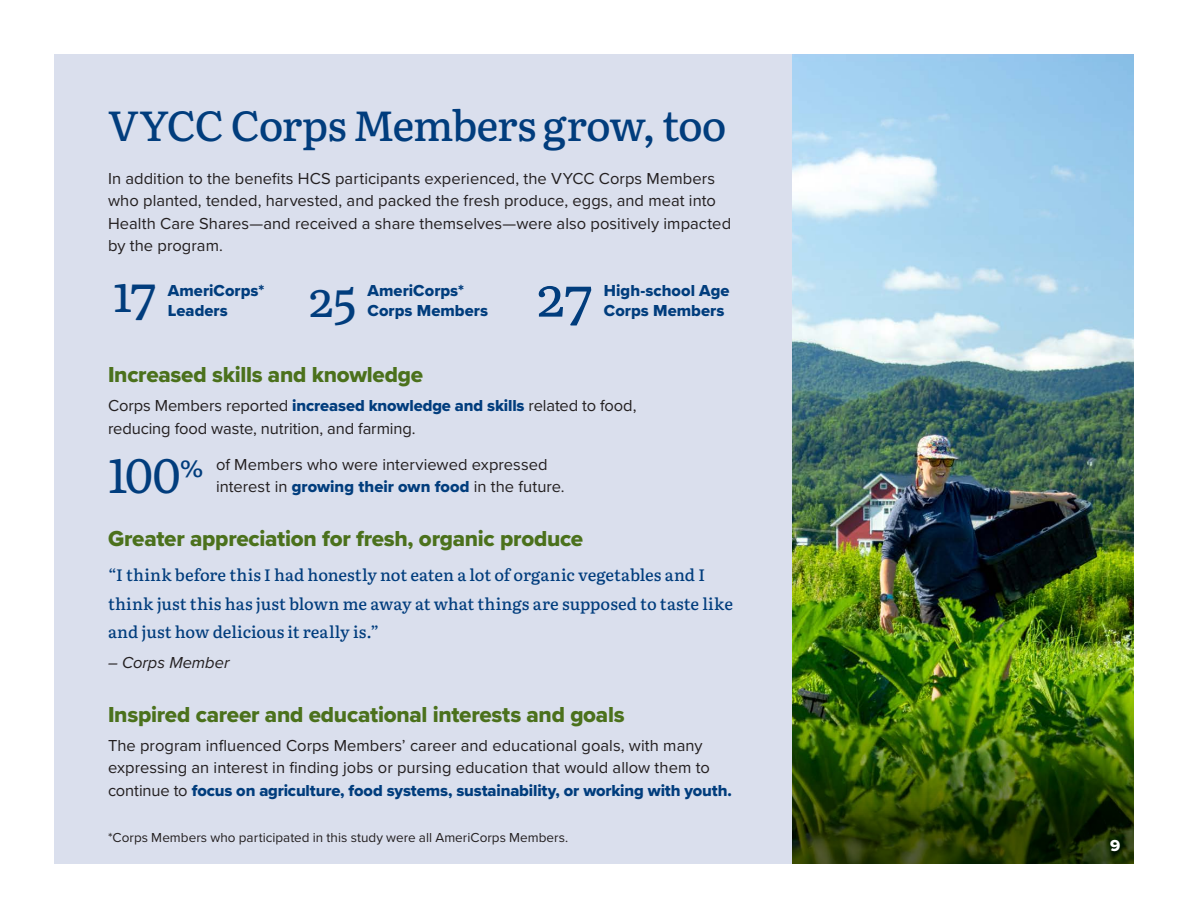
<style>
.page{position:relative;width:1188px;height:918px;background:#fff}
.page>*{position:absolute;margin:0;border:0;box-sizing:border-box;transform-origin:0 0}
.t1{font:54px "Literata";color:#013d7d}
.t2{font:49.5px "Literata";color:#013d7d}
.t3{font:48px "Literata";color:#013d7d}
.t4{font:500 42px "Literata";letter-spacing:-.03em;color:#013d7d}
.t5{font:22.5px "Proxima Nova Extrabld";letter-spacing:-.01em;color:#4b711c}
.t6{font:16.5px/22.5px "Proxima Nova";color:#231f20}
.t7{font:500 16.5px/28.5px "Literata";letter-spacing:.005em;color:#013d7d}
.t8{font:16.5px "Proxima Nova Extrabld";letter-spacing:.005em;color:#013d7d}
.t9{font:italic 16.5px "Proxima Nova";color:#231f20}
.t10{font:16.5px "Proxima Nova Extrabld";color:#fff}
.t11{font:13.5px "Proxima Nova";color:#231f20}
.s1{font-family:"Proxima Nova Extrabld";color:#013d7d}
</style>
<div class="page">
<img style="left:792px;top:54px;width:342px;height:636px">
<img style="left:792px;top:690px;width:342px;height:174px">
<div style="left:54px;top:54px;width:738px;height:810px;background:#dadfed"></div>
<p class="t4" style="left:108px;top:93px;width:620px">VYCC Corps Members grow, too</p>
<p class="t6" style="left:108px;top:166px;width:625px">In addition to the benefits HCS participants experienced, the VYCC Corps Members who planted, tended, harvested, and packed the fresh produce, eggs, and meat into Health Care Shares—and received a share themselves—were also positively impacted by the program.</p>
<p class="t2" style="left:113px;top:256px;width:46px">17</p>
<p class="t8" style="left:168px;top:278px;width:98px">AmeriCorps*</p>
<p class="t8" style="left:168px;top:298px;width:62px">Leaders</p>
<p class="t3" style="left:308px;top:262px;width:50px">25</p>
<p class="t8" style="left:368px;top:278px;width:98px">AmeriCorps*</p>
<p class="t8" style="left:368px;top:298px;width:122px">Corps Members</p>
<p class="t1" style="left:536px;top:255px;width:59px">27</p>
<p class="t8" style="left:604px;top:278px;width:127px">High-school Age</p>
<p class="t8" style="left:604px;top:298px;width:122px">Corps Members</p>
<p class="t5" style="left:108px;top:358px;width:317px">Increased skills and knowledge</p>
<p class="t6" style="left:108px;top:394px;width:530px">Corps Members reported <span class="s1">increased knowledge and skills</span> related to food, reducing food waste, nutrition, and farming.</p>
<p class="t6" style="left:216px;top:452px;width:350px">of Members who were interviewed expressed interest in <span class="s1">growing their own food</span> in the future.</p>
<p class="t5" style="left:108px;top:522px;width:477px">Greater appreciation for fresh, organic produce</p>
<p class="t7" style="left:108px;top:560px;width:627px">“I think before this I had honestly not eaten a lot of organic vegetables and I think just this has just blown me away at what things are supposed to taste like and just how delicious it really is.”</p>
<p class="t9" style="left:108px;top:650px;width:123px">– Corps Member</p>
<p class="t5" style="left:108px;top:697px;width:518px">Inspired career and educational interests and goals</p>
<p class="t6" style="left:108px;top:733px;width:626px">The program influenced Corps Members’ career and educational goals, with many expressing an interest in finding jobs or pursing education that would allow them to continue to <span class="s1">focus on agriculture, food systems, sustainability, or working with youth.</span></p>
<p class="t3" style="left:108px;top:438px;width:97px">100<sup>%</sup></p>
<p class="t11" style="left:108px;top:828px;width:462px">*Corps Members who participated in this study were all AmeriCorps Members.</p>
<p class="t10" style="left:1110px;top:833px;width:12px">9</p>
</div>
